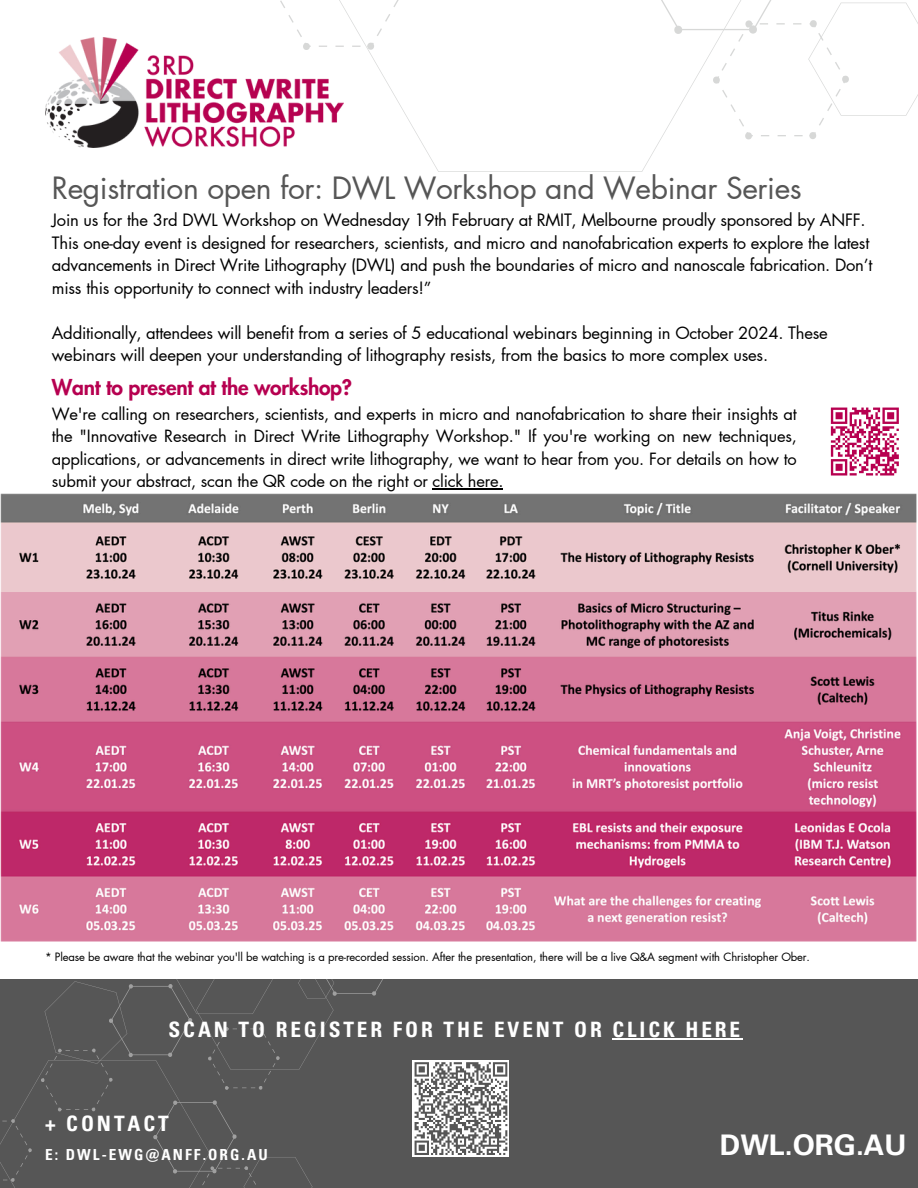
<style>
.page{position:relative;width:918px;height:1188px;background:#fff}
.page>*{position:absolute;margin:0;border:0;box-sizing:border-box;transform-origin:0 0}
.t1{font:30px "Futura LT Pro";letter-spacing:-.015em;color:#565656}
.t2{font:700 28.5px "Univers LT Pro 65";color:#fff}
.t3{font:700 condensed 21.3px "Univers LT Pro";letter-spacing:.135em;color:#fff}
.t4{font:800 21px "Futura LT Pro";letter-spacing:-.015em;color:#b60050}
.t5{font:16.65px/22.5px "Futura LT Pro";letter-spacing:-.015em;color:#000}
.t6{font:16.5px/22.5px "Futura LT Pro";letter-spacing:-.015em;color:#000;text-align:justify}
.t7{font:700 condensed 15.3px "Univers LT Pro";letter-spacing:.135em;color:#fff}
.t8{font:11.25px "Futura LT Pro";letter-spacing:-.015em;color:#000}
</style>
<div class="page">
<div style="left:0;top:980px;width:917px;height:208px;background:#565656"></div>
<div style="left:412px;top:1060px;width:97px;height:97px;background:#fff"></div>
<svg style="left:414px;top:1062px;width:94px;height:93px"></svg>
<svg style="left:0;top:722px;width:397px;height:466px"></svg>
<img style="left:45px;top:97px;width:291px;height:51px">
<svg style="left:336px;top:35px;width:357px;height:137px"></svg>
<svg style="left:808px;top:3px;width:110px;height:123px"></svg>
<svg style="left:794px;top:132px;width:22px;height:7px"></svg>
<svg style="left:722px;top:90px;width:31px;height:49px"></svg>
<svg style="left:377px;top:0;width:22px;height:36px"></svg>
<svg style="left:366px;top:43px;width:9px;height:7px"></svg>
<svg style="left:50px;top:0;width:310px;height:97px"></svg>
<svg style="left:640px;top:0;width:161px;height:84px"></svg>
<svg style="left:830px;top:407px;width:69px;height:69px"></svg>
<img style="left:1px;top:494px;width:916px;height:449px">
<hr style="left:612px;top:1038px;width:131px;height:1px;background:#fff">
<hr style="left:433px;top:488px;width:70px;height:1px;background:#000">
<h2 class="t1" style="left:52px;top:175px;width:751px">Registration open for: DWL Workshop and Webinar Series</h2>
<p class="t5" style="left:52px;top:210px;width:822px">Join us for the 3rd DWL Workshop on Wednesday 19th February at RMIT, Melbourne proudly sponsored by ANFF.<br>This one-day event is designed for researchers, scientists, and micro and nanofabrication experts to explore the latest advancements in Direct Write Lithography (DWL) and push the boundaries of micro and nanoscale fabrication. Don’t miss this opportunity to connect with industry leaders!”</p>
<p class="t5" style="left:52px;top:322px;width:778px">Additionally, attendees will benefit from a series of 5 educational webinars beginning in October 2024. These webinars will deepen your understanding of lithography resists, from the basics to more complex uses.</p>
<p class="t4" style="left:52px;top:377px;width:302px">Want to present at the workshop?</p>
<p class="t6" style="left:52px;top:403px;width:746px">We're calling on researchers, scientists, and experts in micro and nanofabrication to share their insights at the "Innovative Research in Direct Write Lithography Workshop." If you're working on new techniques, applications, or advancements in direct write lithography, we want to hear from you. For details on how to submit your abstract, scan the QR code on the right or click here.</p>
<p class="t8" style="left:45px;top:952px;width:766px">* Please be aware that the webinar you'll be watching is a pre-recorded session. After the presentation, there will be a live Q&amp;A segment with Christopher Ober.</p>
<p class="t3" style="left:169px;top:1021px;width:573px">SCAN TO REGISTER FOR THE EVENT OR CLICK HERE</p>
<h5 class="t3" style="left:45px;top:1116px;width:125px">+ CONTACT</h5>
<h5 class="t7" style="left:45px;top:1149px;width:224px">E: DWL-EWG@ANFF.ORG.AU</h5>
<h5 class="t2" style="left:720px;top:1135px;width:188px">DWL.ORG.AU</h5>
</div>
